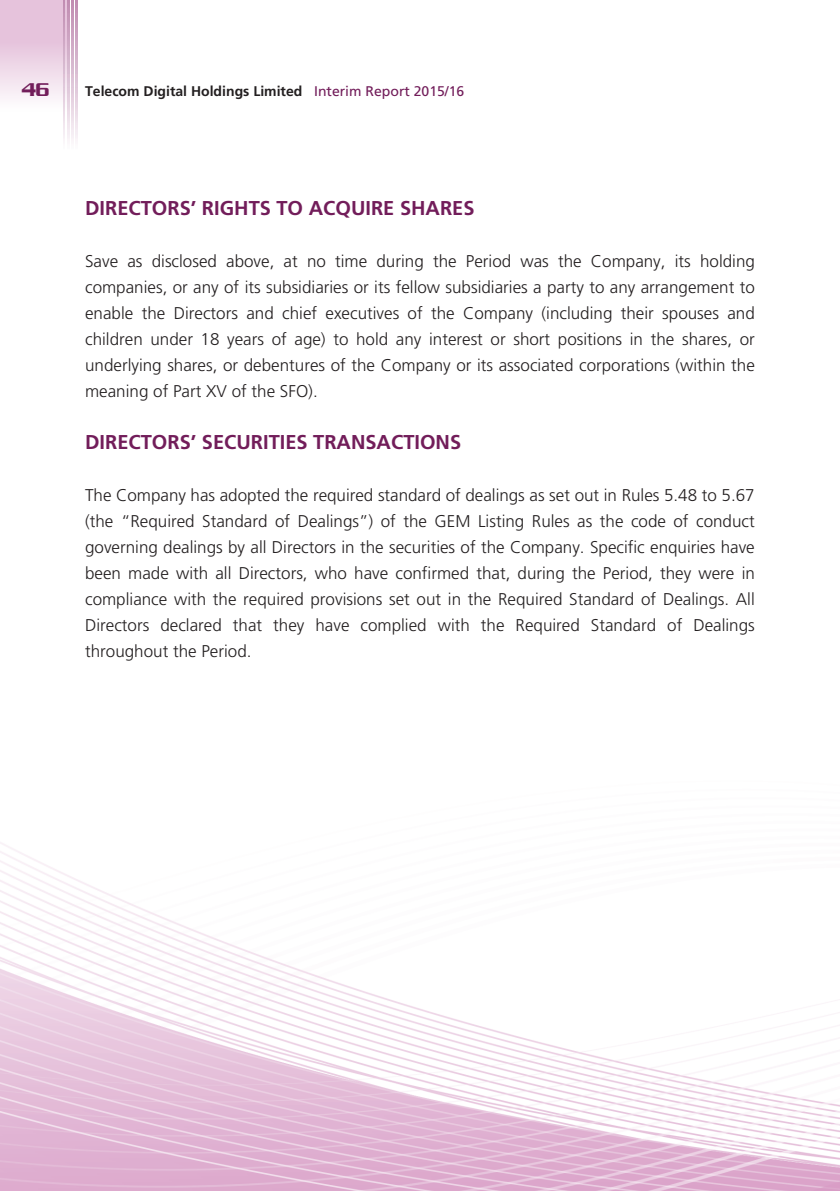
<style>
.page{position:relative;width:840px;height:1191px;background:#fff}
.page>*{position:absolute;margin:0;border:0;box-sizing:border-box;transform-origin:0 0}
.t1{font:700 20px "Frutiger LT Std";color:#721d5a}
.t2{font:500 20px "Serpentine Std";color:#721d5a}
.t3{font:300 17px/26px "Frutiger LT Std";color:#231f20;text-align:justify}
.t4{font:700 14px "Frutiger LT Std";color:#231f20}
.s1{font-weight:400;color:#721d5a}
</style>
<div class="page">
<img style="left:0;top:0;width:839px;height:1191px">
<div style="left:0;top:0;width:70px;height:112px;background:linear-gradient(to bottom,#e0b4d3,#fbf7fa)"></div>
<svg style="left:64px;top:0;width:1px;height:149px"></svg>
<svg style="left:68px;top:0;width:1px;height:149px"></svg>
<svg style="left:76px;top:0;width:1px;height:149px"></svg>
<svg style="left:72px;top:0;width:1px;height:149px"></svg>
<p class="t2" style="left:22px;top:79px;width:29px">46</p>
<p class="t4" style="left:85px;top:83px;width:380px">Telecom Digital Holdings Limited <span class="s1">Interim Report 2015/16</span></p>
<p class="t1" style="left:85px;top:196px;width:390px">DIRECTORS’ RIGHTS TO ACQUIRE SHARES</p>
<p class="t3" style="left:85px;top:248px;width:671px">Save as disclosed above, at no time during the Period was the Company, its holding companies, or any of its subsidiaries or its fellow subsidiaries a party to any arrangement to enable the Directors and chief executives of the Company (including their spouses and children under 18 years of age) to hold any interest or short positions in the shares, or underlying shares, or debentures of the Company or its associated corporations (within the meaning of Part XV of the SFO).</p>
<p class="t1" style="left:85px;top:430px;width:377px">DIRECTORS’ SECURITIES TRANSACTIONS</p>
<p class="t3" style="left:85px;top:482px;width:671px">The Company has adopted the required standard of dealings as set out in Rules 5.48 to 5.67 (the “Required Standard of Dealings”) of the GEM Listing Rules as the code of conduct governing dealings by all Directors in the securities of the Company. Specific enquiries have been made with all Directors, who have confirmed that, during the Period, they were in compliance with the required provisions set out in the Required Standard of Dealings. All Directors declared that they have complied with the Required Standard of Dealings throughout the Period.</p>
</div>
